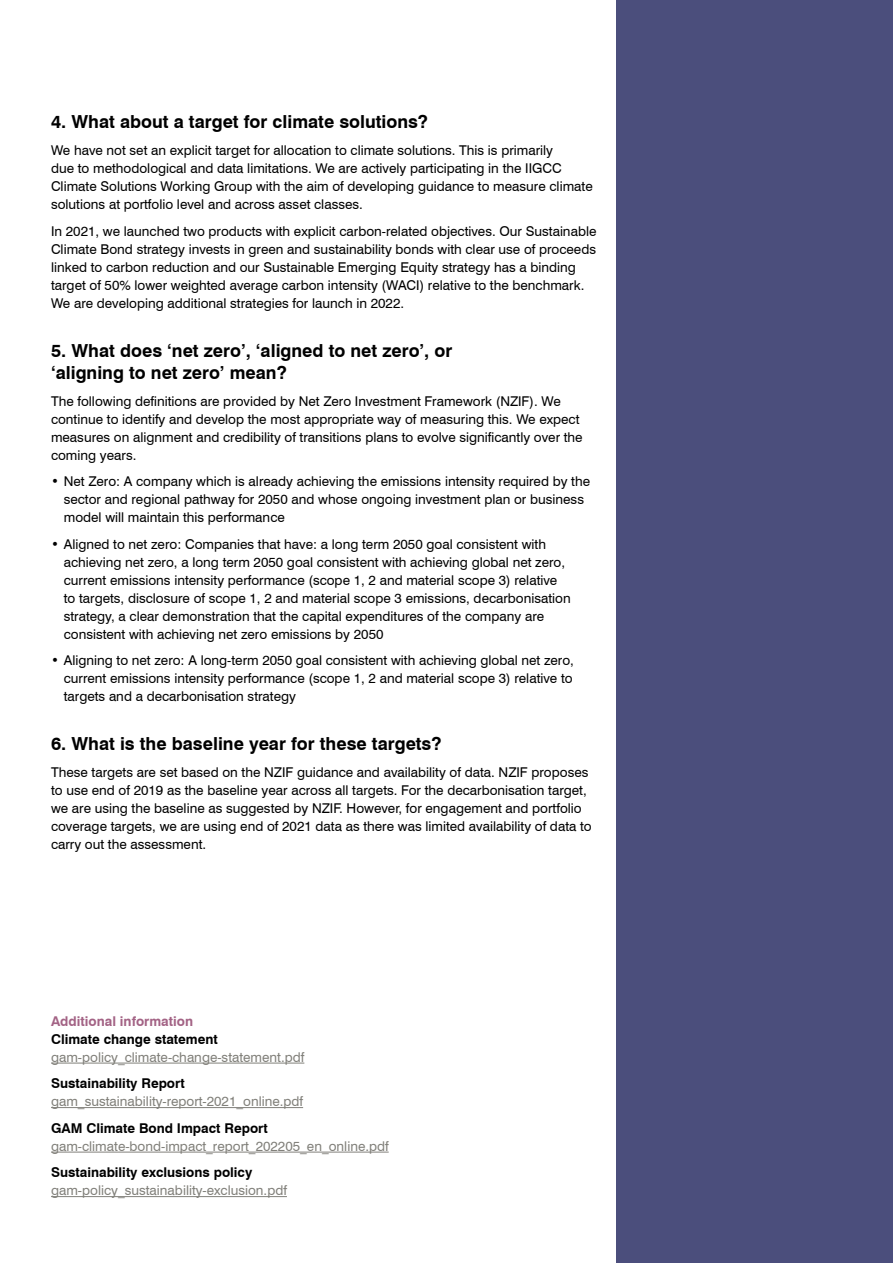
<style>
.page{position:relative;width:893px;height:1263px;background:#fff}
.page>*{position:absolute;margin:0;border:0;box-sizing:border-box;transform-origin:0 0}
.t1{font:700 18px/22.5px "Swiss 721 BT";color:#000}
.BODY_text{font:13.5px/18px "Swiss 721 BT";color:#000}
.BODY_text-2{font:13.5px/18px "Swiss 721 BT";color:#81807a}
.SUBTITLE{font:700 13.5px "Swiss 721 BT";color:#a36385}
.s1{font-weight:700;color:#000}
</style>
<div class="page">
<hr style="left:51px;top:1063px;width:253px;height:1px;background:#81807a">
<hr style="left:51px;top:1107px;width:252px;height:1px;background:#81807a">
<hr style="left:51px;top:1152px;width:338px;height:1px;background:#81807a">
<hr style="left:51px;top:1196px;width:236px;height:1px;background:#81807a">
<div style="left:617px;top:0;width:276px;height:1263px;background:#4b4e7c"></div>
<p class="t1" style="left:51px;top:111px;width:378px">4. What about a target for climate solutions?</p>
<p class="BODY_text" style="left:51px;top:141px;width:543px">We have not set an explicit target for allocation to climate solutions. This is primarily<br>due to methodological and data limitations. We are actively participating in the IIGCC Climate Solutions Working Group with the aim of developing guidance to measure climate solutions at portfolio level and across asset classes.</p>
<p class="BODY_text" style="left:51px;top:222px;width:547px">In 2021, we launched two products with explicit carbon-related objectives. Our Sustainable Climate Bond strategy invests in green and sustainability bonds with clear use of proceeds linked to carbon reduction and our Sustainable Emerging Equity strategy has a binding target of 50% lower weighted average carbon intensity (WACI) relative to the benchmark.<br>We are developing additional strategies for launch in 2022.</p>
<p class="t1" style="left:51px;top:339px;width:403px">5. What does ‘net zero’, ‘aligned to net zero’, or ‘aligning to net zero’ mean?</p>
<p class="BODY_text" style="left:51px;top:392px;width:533px">The following definitions are provided by Net Zero Investment Framework (NZIF). We continue to identify and develop the most appropriate way of measuring this. We expect measures on alignment and credibility of transitions plans to evolve significantly over the coming years.</p>
<p class="BODY_text" style="left:64px;top:472px;width:528px;text-indent:-13px">• Net Zero: A company which is already achieving the emissions intensity required by the sector and regional pathway for 2050 and whose ongoing investment plan or business model will maintain this performance</p>
<p class="BODY_text" style="left:64px;top:535px;width:509px;text-indent:-13px">• Aligned to net zero: Companies that have: a long term 2050 goal consistent with achieving net zero, a long term 2050 goal consistent with achieving global net zero, current emissions intensity performance (scope 1, 2 and material scope 3) relative to targets, disclosure of scope 1, 2 and material scope 3 emissions, decarbonisation strategy, a clear demonstration that the capital expenditures of the company are consistent with achieving net zero emissions by 2050</p>
<p class="BODY_text" style="left:64px;top:651px;width:512px;text-align:justify;text-indent:-13px">• Aligning to net zero: A long-term 2050 goal consistent with achieving global net zero, current emissions intensity performance (scope 1, 2 and material scope 3) relative to targets and a decarbonisation strategy</p>
<p class="t1" style="left:51px;top:732px;width:392px">6. What is the baseline year for these targets?</p>
<p class="BODY_text" style="left:51px;top:763px;width:542px">These targets are set based on the NZIF guidance and availability of data. NZIF proposes to use end of 2019 as the baseline year across all targets. For the decarbonisation target, we are using the baseline as suggested by NZIF. However, for engagement and portfolio coverage targets, we are using end of 2021 data as there was limited availability of data to carry out the assessment.</p>
<p class="SUBTITLE" style="left:51px;top:1013px;width:144px">Additional information</p>
<p class="BODY_text-2" style="left:51px;top:1030px;width:255px"><span class="s1">Climate change statement </span>gam-policy_climate-change-statement.pdf</p>
<p class="BODY_text-2" style="left:51px;top:1074px;width:254px"><span class="s1">Sustainability Report </span>gam_sustainability-report-2021_online.pdf</p>
<p class="BODY_text-2" style="left:51px;top:1119px;width:339px"><span class="s1">GAM Climate Bond Impact Report </span>gam-climate-bond-impact_report_202205_en_online.pdf</p>
<p class="BODY_text-2" style="left:51px;top:1163px;width:237px"><span class="s1">Sustainability exclusions policy </span>gam-policy_sustainability-exclusion.pdf</p>
</div>
